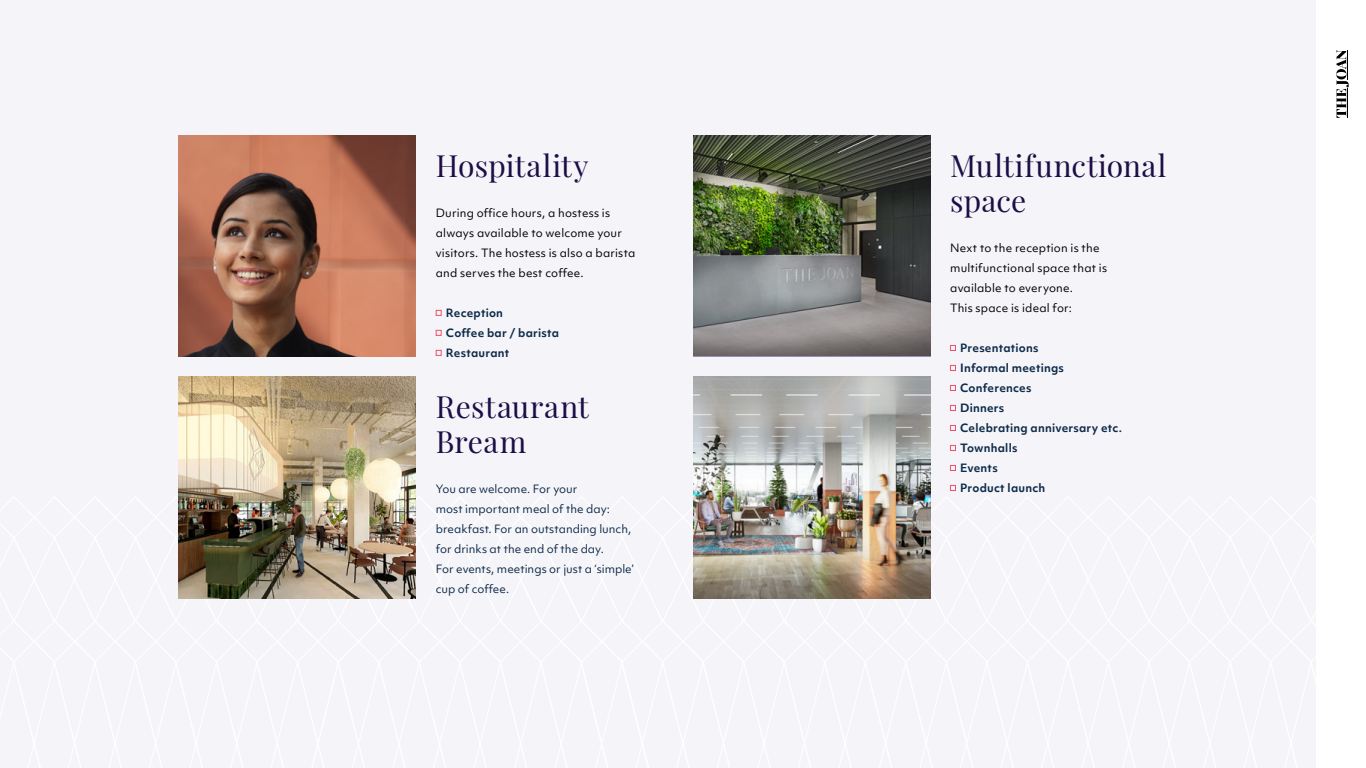
<style>
.page{position:relative;width:1366px;height:768px;background:#fff}
.page>*{position:absolute;margin:0;border:0;box-sizing:border-box;transform-origin:0 0}
.t1{font:30px/35px "Playfair Display";letter-spacing:.015em;color:#1d0e46}
.t2{font:11px/20px "Objektiv Mk 1";letter-spacing:.015em;color:#000}
.t3{font:11px/20px "Objektiv Mk 1";color:#0f2b4a}
.t4{font:700 11px/20px "Objektiv Mk 1";letter-spacing:.02em;color:#0f2b4a}
</style>
<div class="page">
<div style="left:0;top:0;width:1316px;height:768px;background:#f5f5f9"></div>
<svg style="left:436px;top:310px;width:5px;height:6px"></svg>
<svg style="left:436px;top:330px;width:5px;height:6px"></svg>
<svg style="left:436px;top:350px;width:5px;height:6px"></svg>
<svg style="left:950px;top:345px;width:6px;height:6px"></svg>
<svg style="left:950px;top:365px;width:6px;height:6px"></svg>
<svg style="left:950px;top:385px;width:6px;height:6px"></svg>
<svg style="left:950px;top:405px;width:6px;height:6px"></svg>
<svg style="left:950px;top:425px;width:6px;height:6px"></svg>
<svg style="left:950px;top:445px;width:6px;height:6px"></svg>
<svg style="left:950px;top:465px;width:6px;height:6px"></svg>
<svg style="left:950px;top:485px;width:6px;height:6px"></svg>
<img style="left:179px;top:135px;width:237px;height:222px">
<img style="left:179px;top:377px;width:237px;height:221px">
<img style="left:693px;top:135px;width:237px;height:221px">
<img style="left:693px;top:377px;width:237px;height:221px">
<svg style="left:1336px;top:50px;width:13px;height:68px"></svg>
<h1 class="t1" style="left:436px;top:145px;width:154px">Hospitality</h1>
<p class="t2" style="left:436px;top:202px;width:201px">During office hours, a hostess is always available to welcome your visitors. The hostess is also a barista and serves the best coffee.</p>
<p class="t4" style="left:446px;top:302px;width:115px">Reception<br>Coffee bar / barista<br>Restaurant</p>
<h1 class="t1" style="left:436px;top:387px;width:154px">Restaurant<br>Bream</h1>
<p class="t3" style="left:436px;top:479px;width:200px">You are welcome. For your<br>most important meal of the day: breakfast. For an outstanding lunch, for drinks at the end of the day.<br>For events, meetings or just a ‘simple’ cup of coffee.</p>
<h1 class="t1" style="left:950px;top:146px;width:218px">Multifunctional space</h1>
<p class="t2" style="left:950px;top:238px;width:158px">Next to the reception is the multifunctional space that is available to everyone.<br>This space is ideal for:</p>
<p class="t4" style="left:960px;top:337px;width:163px">Presentations<br>Informal meetings<br>Conferences<br>Dinners<br>Celebrating anniversary etc.<br>Townhalls<br>Events<br>Product launch</p>
</div>
